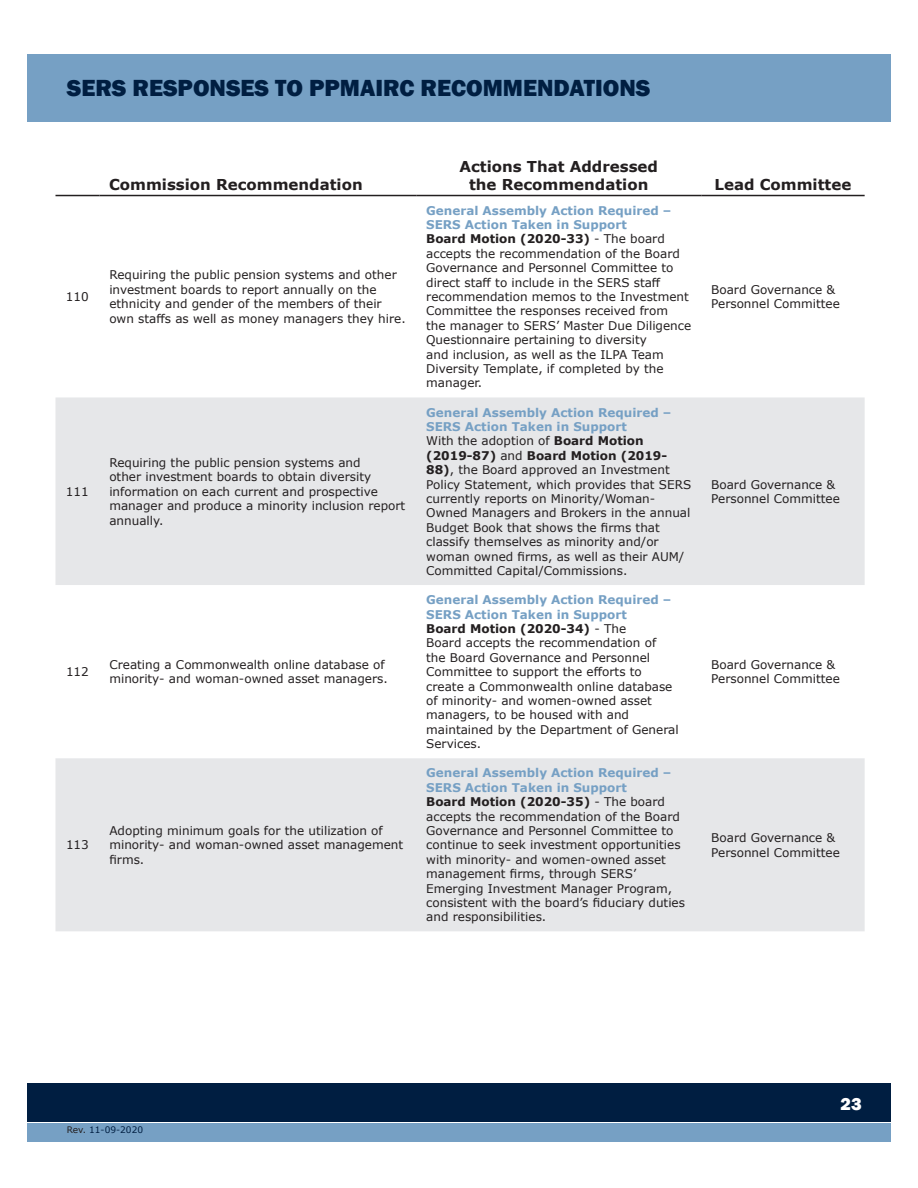
<style>
.page{position:relative;width:918px;height:1188px;background:#fff}
.page>*{position:absolute;margin:0;border:0;box-sizing:border-box;transform-origin:0 0}
.t1{font:800 24px "Franklin Gothic";color:#001e41}
.t2{font:800 18px "Franklin Gothic";color:#fff}
.t3{font:700 15px/18px "Verdana";color:#231f20;text-align:center}
.t4{font:12px/14.4px "Verdana";color:#231f20}
.t5{font:9px "Verdana";color:#001e41}
.s1{font-weight:700;color:#76a0c4}
.s2{font-weight:700}
.s3{color:#231f20}
</style>
<div class="page">
<div style="left:27px;top:1083px;width:864px;height:38px;background:#001e41"></div>
<div style="left:27px;top:1123px;width:864px;height:19px;background:#76a0c4"></div>
<div style="left:27px;top:54px;width:864px;height:68px;background:#76a0c4"></div>
<div style="left:56px;top:397px;width:809px;height:534px;background:#e6e7e9"></div>
<svg style="left:56px;top:585px;width:809px;height:173px"></svg>
<hr style="left:56px;top:195px;width:43px;height:1px;background:#231f20">
<hr style="left:99px;top:195px;width:317px;height:1px;background:#231f20">
<hr style="left:416px;top:195px;width:285px;height:1px;background:#231f20">
<hr style="left:701px;top:195px;width:164px;height:1px;background:#231f20">
<h1 class="t1" style="left:67px;top:73px;width:585px">SERS RESPONSES TO PPMAIRC RECOMMENDATIONS</h1>
<p class="t3" style="left:109px;top:175px;width:255px">Commission Recommendation</p>
<p class="t4" style="left:66px;top:289px;width:24px">110</p>
<p class="t4" style="left:109px;top:268px;width:298px">Requiring the public pension systems and other investment boards to report annually on the ethnicity and gender of the members of their own staffs as well as money managers they hire.</p>
<p class="t4" style="left:66px;top:484px;width:24px">111</p>
<p class="t4" style="left:109px;top:455px;width:297px">Requiring the public pension systems and<br>other investment boards to obtain diversity information on each current and prospective manager and produce a minority inclusion report annually.</p>
<p class="t4" style="left:66px;top:665px;width:24px">112</p>
<p class="t4" style="left:109px;top:657px;width:280px">Creating a Commonwealth online database of minority- and woman-owned asset managers.</p>
<p class="t4" style="left:66px;top:838px;width:24px">113</p>
<p class="t4" style="left:109px;top:823px;width:295px">Adopting minimum goals for the utilization of minority- and woman-owned asset management firms.</p>
<p class="t3" style="left:459px;top:157px;width:200px">Actions That Addressed the Recommendation</p>
<p class="t4" style="left:426px;top:203px;width:267px"><span class="s1">General Assembly Action Required – SERS Action Taken in Support<br></span><span class="s2">Board Motion (2020-33)</span> - The board accepts the recommendation of the Board Governance and Personnel Committee to direct staff to include in the SERS staff recommendation memos to the Investment Committee the responses received from<br>the manager to SERS’ Master Due Diligence Questionnaire pertaining to diversity<br>and inclusion, as well as the ILPA Team Diversity Template, if completed by the manager.</p>
<p class="t4" style="left:426px;top:405px;width:267px"><span class="s1">General Assembly Action Required – SERS Action Taken in Support<br></span>With the adoption of <span class="s2">Board Motion (2019-87)</span> and <span class="s2">Board Motion (2019- 88)</span>, the Board approved an Investment Policy Statement, which provides that SERS currently reports on Minority/Woman-Owned Managers and Brokers in the annual Budget Book that shows the firms that classify themselves as minority and/or woman owned firms, as well as their AUM/ Committed Capital/Commissions.</p>
<p class="t4" style="left:426px;top:593px;width:254px"><span class="s1">General Assembly Action Required –<br>SERS Action Taken in Support<br></span><span class="s2">Board Motion (2020-34)</span> - The<br>Board accepts the recommendation of<br>the Board Governance and Personnel<br>Committee to support the efforts to create a Commonwealth online database of minority- and women-owned asset managers, to be housed with and maintained by the Department of General<br>Services.</p>
<p class="t4" style="left:426px;top:766px;width:260px"><span class="s1">General Assembly Action Required – SERS Action Taken in Support<br></span><span class="s2">Board Motion (2020-35)</span> - The board accepts the recommendation of the Board Governance and Personnel Committee to continue to seek investment opportunities with minority- and women-owned asset management firms, through SERS’ Emerging Investment Manager Program, consistent with the board’s fiduciary duties and responsibilities.</p>
<p class="t3" style="left:715px;top:175px;width:138px">Lead Committee</p>
<p class="t4" style="left:711px;top:282px;width:130px">Board Governance &amp;<br>Personnel Committee</p>
<p class="t4" style="left:711px;top:477px;width:130px">Board Governance &amp;<br>Personnel Committee</p>
<p class="t4" style="left:711px;top:657px;width:130px">Board Governance &amp;<br>Personnel Committee</p>
<p class="t4" style="left:711px;top:830px;width:130px">Board Governance &amp;<br>Personnel Committee</p>
<p class="t5" style="left:67px;top:1124px;width:78px"><span class="s3">Rev.</span> 11-09-2020</p>
<h2 class="t2" style="left:841px;top:1092px;width:23px">23</h2>
</div>
